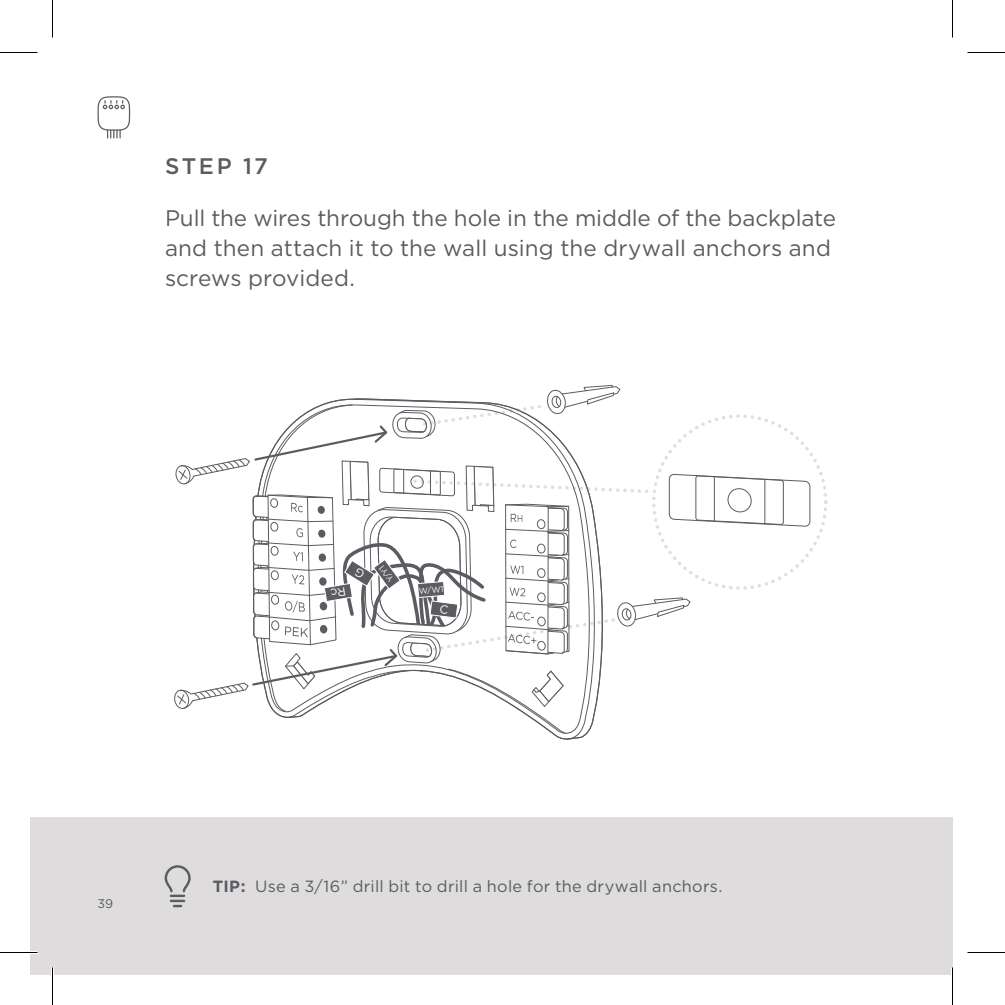
<style>
.page{position:relative;width:1005px;height:1005px;background:#fff}
.page>*{position:absolute;margin:0;border:0;box-sizing:border-box;transform-origin:0 0}
.t1{font:22.5px/30px "Gotham";color:#5b5c61}
.t2{font:500 22.5px "Gotham";letter-spacing:.11em;color:#5b5c61}
.t3{font:16.25px "Gotham";letter-spacing:.02em;color:#5b5c61}
.t4{font:12.5px "Gotham";color:#5b5c61}
.t5{font:8.25px "Gotham";color:#fff}
.s1{font-weight:700}
</style>
<div class="page">
<div style="left:30px;top:818px;width:922px;height:157px;background:#dedcdd"></div>
<svg style="left:97px;top:96px;width:34px;height:42px"></svg>
<svg style="left:164px;top:865px;width:27px;height:43px"></svg>
<hr style="left:0;top:951px;width:38px;height:3px;background:#fff">
<hr style="left:51px;top:968px;width:3px;height:37px;background:#fff">
<hr style="left:951px;top:968px;width:3px;height:37px;background:#fff">
<hr style="left:0;top:52px;width:38px;height:1px;background:#000">
<hr style="left:968px;top:52px;width:37px;height:1px;background:#000">
<hr style="left:0;top:952px;width:38px;height:1px;background:#000">
<hr style="left:968px;top:952px;width:37px;height:1px;background:#000">
<hr style="left:52px;top:0;width:1px;height:38px;background:#000">
<hr style="left:52px;top:968px;width:1px;height:37px;background:#000">
<hr style="left:952px;top:0;width:1px;height:38px;background:#000">
<hr style="left:952px;top:968px;width:1px;height:37px;background:#000">
<svg style="left:174px;top:385px;width:637px;height:348px"></svg>
<p class="t2" style="left:165px;top:151px;width:104px">STEP 17</p>
<p class="t1" style="left:165px;top:203px;width:673px">Pull the wires through the hole in the middle of the backplate and then attach it to the wall using the drywall anchors and screws provided.</p>
<p class="t5" style="left:388px;top:584px;width:20px;rotate:-126deg">Y/Y1</p>
<p class="t5" style="left:419px;top:586px;width:26px;rotate:-5deg">W/W1</p>
<p class="t4" style="left:98px;top:895px;width:17px">39</p>
<p class="t3" style="left:213px;top:876px;width:511px"><span class="s1">TIP:</span> Use a 3/16” drill bit to drill a hole for the drywall anchors.</p>
</div>
